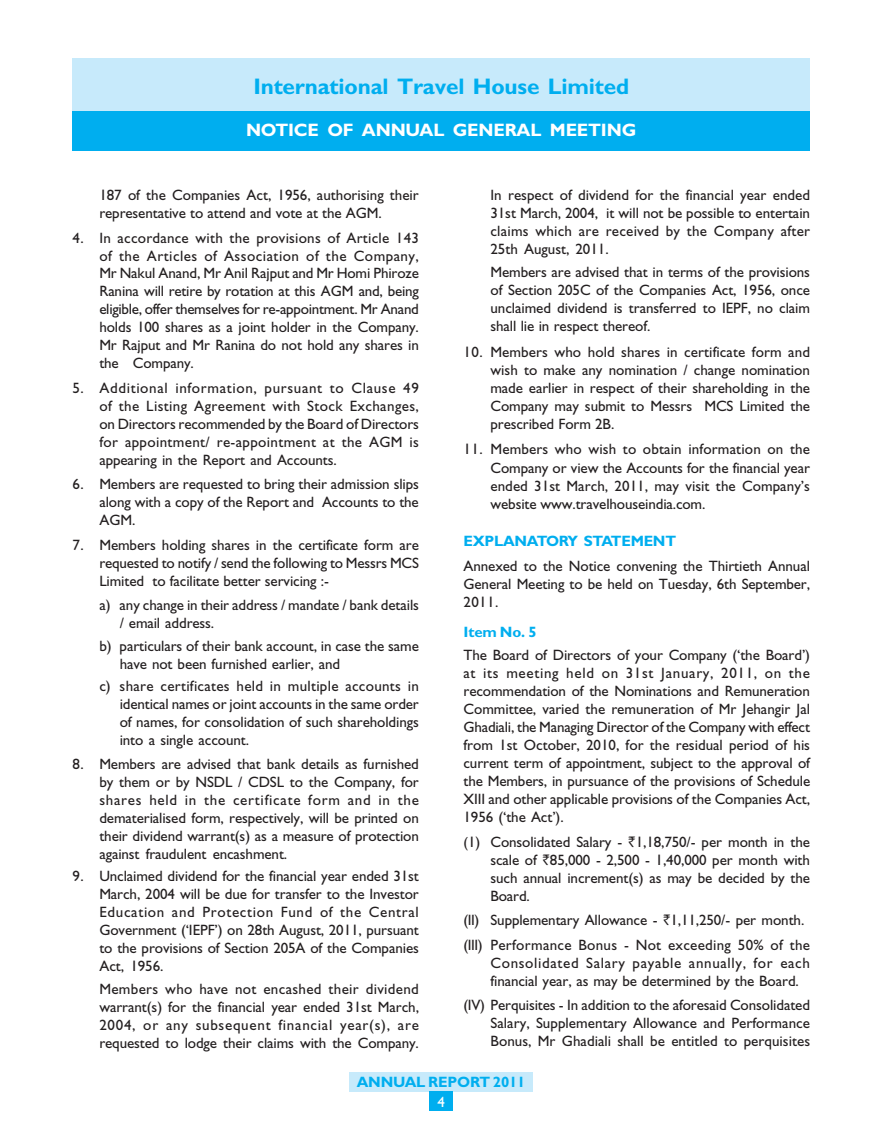
<style>
.page{position:relative;width:891px;height:1134px;background:#fff}
.page>*{position:absolute;margin:0;border:0;box-sizing:border-box;transform-origin:0 0}
.t1{font:22.5px "TT4103 O00";letter-spacing:-.005em;color:#00aeef}
.t2{font:18px "TT4110 O00";letter-spacing:-.01em;color:#fff}
.t3{font:15px/18px "TT410 AO00";letter-spacing:-.005em;color:#231f20;text-align:justify}
.t4{font:15px/18px "TT410 AO00";letter-spacing:.045em;color:#231f20}
.t5{font:15px "TT4107 O00";letter-spacing:-.02em;color:#00aeef}
.t6{font:15px "TT410 AO00";color:#fff}
.s1{font-family:"TT4122 O00";font-size:14.55px}
.s2{font-family:"TT411 BO00"}
</style>
<div class="page">
<div style="left:72px;top:58px;width:738px;height:54px;background:#c7eafb"></div>
<div style="left:349px;top:1072px;width:184px;height:19px;background:#c7eafb"></div>
<div style="left:430px;top:1091px;width:23px;height:20px;background:#00aeef"></div>
<div style="left:72px;top:111px;width:738px;height:40px;background:#00aeef"></div>
<h1 class="t1" style="left:253px;top:78px;width:377px">International Travel House Limited</h1>
<p class="t2" style="left:246px;top:125px;width:392px">NOTICE OF ANNUAL GENERAL MEETING</p>
<p class="t3" style="left:99px;top:187px;width:321px;line-height:18.5px">187 of the Companies Act, 1956, authorising their representative to attend and vote at the AGM.</p>
<p class="t3" style="left:99px;top:230px;width:321px;text-indent:-27px">4. In accordance with the provisions of Article 143 of the Articles of Association of the Company, Mr Nakul Anand, Mr Anil Rajput and Mr Homi Phiroze Ranina will retire by rotation at this AGM and, being eligible, offer themselves for re-appointment. Mr Anand holds 100 shares as a joint holder in the Company.<br>Mr Rajput and Mr Ranina do not hold any shares in the Company.</p>
<p class="t3" style="left:99px;top:380px;width:321px;text-indent:-27px">5. Additional information, pursuant to Clause 49 of the Listing Agreement with Stock Exchanges, on Directors recommended by the Board of Directors for appointment/ re-appointment at the AGM is appearing in the Report and Accounts.</p>
<p class="t3" style="left:99px;top:477px;width:321px;text-indent:-27px">6. Members are requested to bring their admission slips along with a copy of the Report and Accounts to the AGM.</p>
<p class="t3" style="left:99px;top:537px;width:321px;text-indent:-27px">7. Members holding shares in the certificate form are requested to notify / send the following to Messrs MCS Limited to facilitate better servicing :-</p>
<p class="t3" style="left:120px;top:598px;width:301px;text-indent:-20px">a) any change in their address / mandate / bank details / email address.</p>
<p class="t3" style="left:120px;top:638px;width:301px;text-indent:-20px">b) particulars of their bank account, in case the same have not been furnished earlier, and</p>
<p class="t3" style="left:120px;top:678px;width:301px;text-indent:-20px">c) share certificates held in multiple accounts in identical names or joint accounts in the same order of names, for consolidation of such shareholdings into a single account.</p>
<p class="t3" style="left:99px;top:757px;width:321px;text-indent:-27px">8. Members are advised that bank details as furnished by them or by NSDL / CDSL to the Company, for shares held in the certificate form and in the dematerialised form, respectively, will be printed on their dividend warrant(s) as a measure of protection against fraudulent encashment.</p>
<p class="t3" style="left:99px;top:868px;width:321px;text-indent:-27px">9. Unclaimed dividend for the financial year ended 31st March, 2004 will be due for transfer to the Investor Education and Protection Fund of the Central Government (‘IEPF’) on 28th August, 2011, pursuant to the provisions of Section 205A of the Companies Act, 1956.</p>
<p class="t3" style="left:99px;top:981px;width:321px">Members who have not encashed their dividend warrant(s) for the financial year ended 31st March, 2004, or any subsequent financial year(s), are requested to lodge their claims with the Company.</p>
<p class="t3" style="left:491px;top:187px;width:321px">In respect of dividend for the financial year ended 31st March, 2004, it will not be possible to entertain claims which are received by the Company after 25th August, 2011.</p>
<p class="t3" style="left:491px;top:265px;width:321px">Members are advised that in terms of the provisions of Section 205C of the Companies Act, 1956, once unclaimed dividend is transferred to IEPF, no claim shall lie in respect thereof.</p>
<p class="t3" style="left:491px;top:344px;width:321px;text-indent:-27px">10. Members who hold shares in certificate form and wish to make any nomination / change nomination made earlier in respect of their shareholding in the Company may submit to Messrs MCS Limited the prescribed Form 2B.</p>
<p class="t3" style="left:491px;top:442px;width:321px;text-indent:-27px">11. Members who wish to obtain information on the Company or view the Accounts for the financial year ended 31st March, 2011, may visit the Company’s website www.travelhouseindia.com.</p>
<p class="t5" style="left:464px;top:536px;width:214px">EXPLANATORY STATEMENT</p>
<p class="t3" style="left:464px;top:558px;width:348px">Annexed to the Notice convening the Thirtieth Annual General Meeting to be held on Tuesday, 6th September, 2011.</p>
<p class="t5" style="left:464px;top:627px;width:75px">Item No. 5</p>
<p class="t3" style="left:464px;top:648px;width:348px">The Board of Directors of your Company (‘the Board’) at its meeting held on 31st January, 2011, on the recommendation of the Nominations and Remuneration Committee, varied the remuneration of Mr Jehangir Jal Ghadiali, the Managing Director of the Company with effect from 1st October, 2010, for the residual period of his current term of appointment, subject to the approval of the Members, in pursuance of the provisions of Schedule XIII and other applicable provisions of the Companies Act, 1956 (‘the Act’).</p>
<p class="t3" style="left:491px;top:834px;width:321px;text-indent:-27px"><span class="s1">(</span>1) Consolidated Salary - <span class="s2">`</span>1,18,750/- per month in the scale of <span class="s2">`</span>85,000 - 2,500 - 1,40,000 per month with such annual increment(s) as may be decided by the Board.</p>
<p class="t3" style="left:464px;top:909px;width:348px;line-height:24.5px">(II) Supplementary Allowance - <span class="s2">`</span>1,11,250/- per month. (III) Performance Bonus - Not exceeding 50% of the</p>
<p class="t4" style="left:491px;top:955px;width:321px">Consolidated Salary payable annually, for each financial year, as may be determined by the Board.</p>
<p class="t3" style="left:491px;top:998px;width:321px;text-indent:-27px">(IV) Perquisites - In addition to the aforesaid Consolidated Salary, Supplementary Allowance and Performance Bonus, Mr Ghadiali shall be entitled to perquisites</p>
<p class="t5" style="left:357px;top:1077px;width:170px">ANNUAL REPORT 2011</p>
<p class="t6" style="left:437px;top:1096px;width:9px">4</p>
</div>
